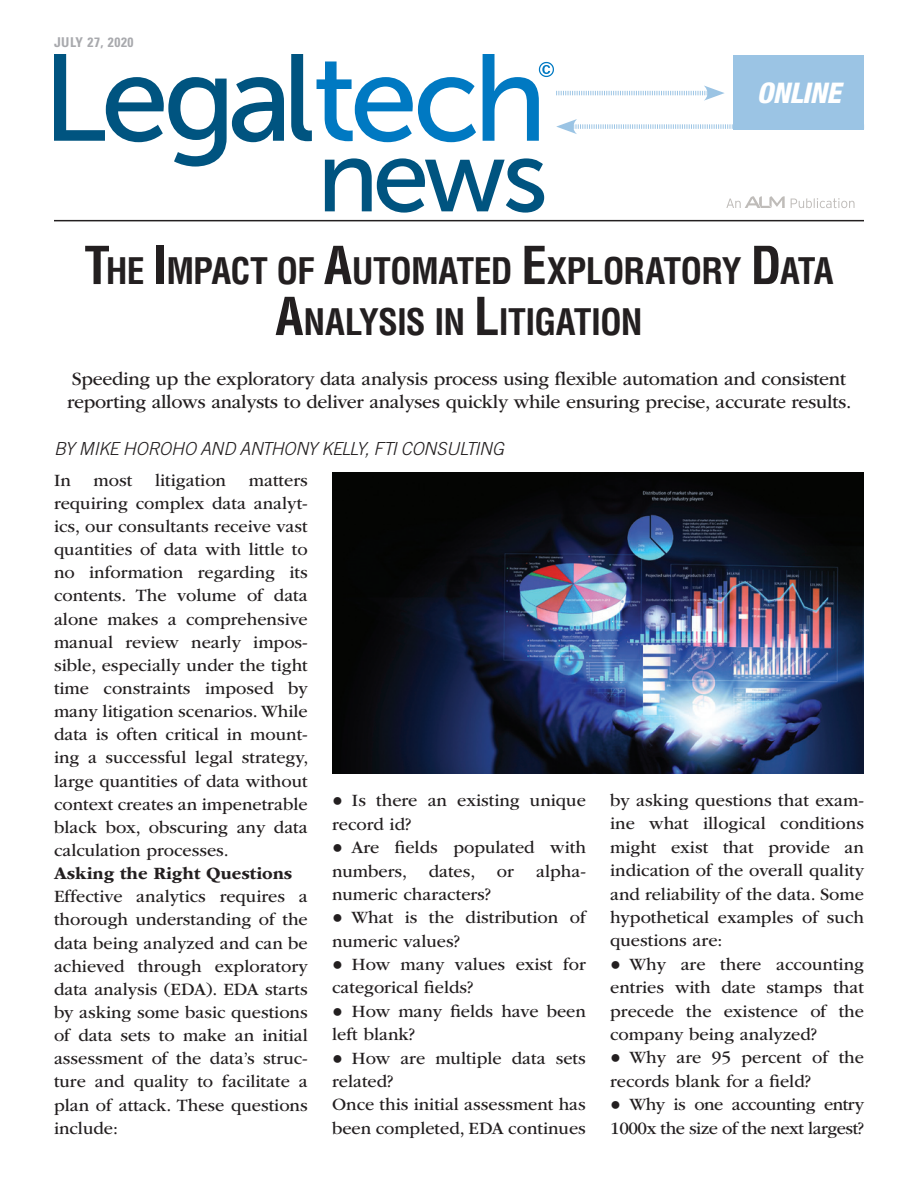
<style>
.page{position:relative;width:918px;height:1188px;background:#fff}
.page>*{position:absolute;margin:0;border:0;box-sizing:border-box;transform-origin:0 0}
.t1{font:700 condensed 35.7px/51px "Helvetica LT Std";letter-spacing:-.025em;color:#231f20;text-align:center}
.t2{font:italic 800 condensed 28.5px "Helvetica Neue LT Std";letter-spacing:-.01em;color:#fff}
.t3{font:19.5px/23.4px "ITC Garamond Std";letter-spacing:-.015em;color:#231f20}
.t4{font:18px/23.1px "ITC Garamond Std";color:#231f20}
.t5{font:18px/23.4px "ITC Garamond Std";letter-spacing:-.025em;color:#231f20}
.t6{font:italic 300 18px "Trade Gothic LT Std";letter-spacing:-.02em;color:#231f20}
.t7{font:700 18px "ITC Garamond Std";color:#231f20}
.t8{font:700 condensed 13.5px "Univers LT Std";letter-spacing:.04em;color:#a8a9ad}
.s1{font-size:51px}
.s2{font-family:"Arial Narrow"}
</style>
<div class="page">
<svg style="left:54px;top:54px;width:230px;height:113px"></svg>
<svg style="left:291px;top:54px;width:185px;height:88px"></svg>
<svg style="left:325px;top:158px;width:219px;height:55px"></svg>
<svg style="left:791px;top:198px;width:64px;height:10px"></svg>
<svg style="left:726px;top:196px;width:59px;height:12px"></svg>
<hr style="left:54px;top:220px;width:810px;height:1px;background:#231f20">
<svg style="left:483px;top:54px;width:251px;height:87px"></svg>
<div style="left:734px;top:55px;width:130px;height:75px;background:#9bc4e4"></div>
<img style="left:332px;top:473px;width:532px;height:300px">
<p class="t8" style="left:54px;top:34px;width:81px">July 27, 2020</p>
<h2 class="t2" style="left:757px;top:75px;width:86px">ONLINE</h2>
<h1 class="t1" style="left:84px;top:245px;width:751px"><span class="s1">T</span>HE <span class="s1">I</span>MPACT OF <span class="s1">A</span>UTOMATED <span class="s1">E</span>XPLORATORY <span class="s1">D</span>ATA<br><span class="s1">A</span>NALYSIS IN <span class="s1">L</span>ITIGATION</h1>
<p class="t3" style="left:67px;top:367px;width:786px">Speeding up the exploratory data analysis process using flexible automation and consistent reporting allows analysts to deliver analyses quickly while ensuring precise, accurate results.</p>
<p class="t6" style="left:54px;top:438px;width:452px">BY MIKE HOROHO AND ANTHONY KELLY, FTI CONSULTING</p>
<p class="t4" style="left:54px;top:469px;width:18px">In</p>
<p class="t4" style="left:94px;top:469px;width:40px">most</p>
<p class="t4" style="left:155px;top:469px;width:72px">litigation</p>
<p class="t4" style="left:54px;top:469px;width:256px;text-align:justify;text-indent:195px">matters requiring complex data analyt&shy;ics, our consultants receive vast quantities of data with little to no information regarding its contents. The volume of data alone makes a comprehensive manual review nearly impos&shy;sible, especially under the tight time constraints imposed by many litigation scenarios. While data is often critical in mount&shy;ing a successful legal strategy, large quantities of data without context creates an impenetrable black box, obscuring any data calculation processes.</p>
<p class="t7" style="left:54px;top:863px;width:240px">Asking the Right Questions</p>
<p class="t4" style="left:54px;top:885px;width:255px;text-align:justify">Effective analytics requires a thorough understanding of the data being analyzed and can be achieved through exploratory data analysis (EDA). EDA starts by asking some basic questions of data sets to make an initial assessment of the data’s struc&shy;ture and quality to facilitate a plan of attack. These questions include:</p>
<p class="t4" style="left:332px;top:789px;width:255px"><span class="s2">●</span> Is there an existing unique record id?</p>
<p class="t4" style="left:332px;top:836px;width:255px;text-align:justify"><span class="s2">●</span> Are fields populated with numbers, dates, or alpha&shy;numeric characters?</p>
<p class="t4" style="left:332px;top:906px;width:255px"><span class="s2">●</span> What is the distribution of numeric values?</p>
<p class="t4" style="left:332px;top:953px;width:255px"><span class="s2">●</span> How many values exist for categorical fields?</p>
<p class="t4" style="left:332px;top:1000px;width:255px"><span class="s2">●</span> How many fields have been left blank?</p>
<p class="t4" style="left:332px;top:1046px;width:255px"><span class="s2">●</span> How are multiple data sets related?<br>Once this initial assessment has been completed, EDA continues</p>
<p class="t4" style="left:610px;top:789px;width:255px;text-align:justify">by asking questions that exam&shy;ine what illogical conditions might exist that provide an indication of the overall quality and reliability of the data. Some hypothetical examples of such questions are:</p>
<p class="t4" style="left:610px;top:953px;width:255px;text-align:justify"><span class="s2">●</span> Why are there accounting entries with date stamps that precede the existence of the company being analyzed?</p>
<p class="t4" style="left:610px;top:1046px;width:255px"><span class="s2">●</span> Why are 95 percent of the records blank for a field?</p>
<p class="t5" style="left:610px;top:1093px;width:255px"><span class="s2">●</span> Why is one accounting entry<br>1000x the size of the next largest?</p>
</div>
